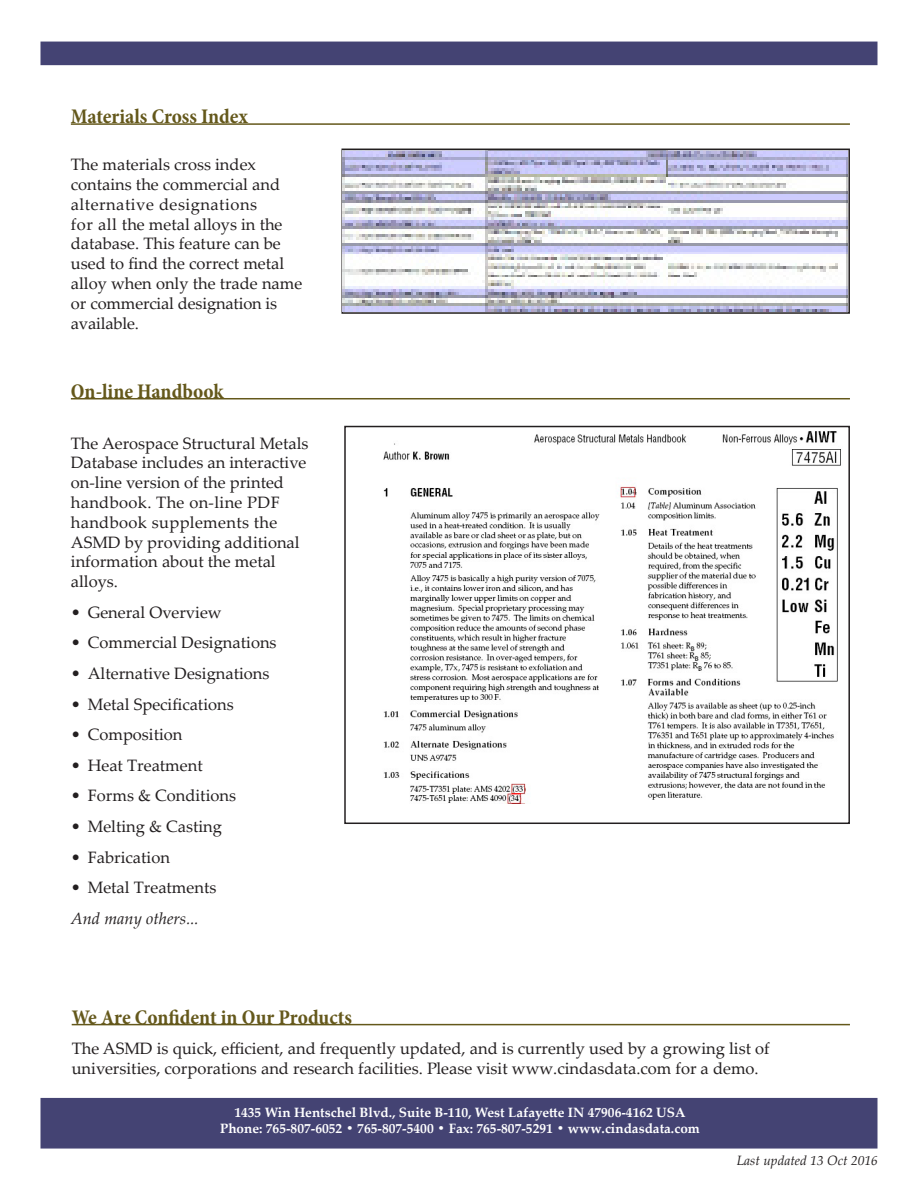
<style>
.page{position:relative;width:918px;height:1188px;background:#fff}
.page>*{position:absolute;margin:0;border:0;box-sizing:border-box;transform-origin:0 0}
.heading{font:700 condensed 21px "Minion Pro";color:#64581b}
.paragraph{font:16.5px/19.8px "Palatino Linotype";color:#231f20}
.list{font:16.5px "Palatino Linotype";color:#231f20}
.list-2{font:italic 16.5px "Palatino Linotype";color:#231f20}
.t1{font:700 13.5px/16.2px "Palatino Linotype";color:#fff;text-align:center}
.t2{font:italic 13.5px "Palatino Linotype";color:#231f20}
</style>
<div class="page">
<div style="left:40px;top:1098px;width:838px;height:51px;background:#444373;border:2px solid #444373"></div>
<div style="left:40px;top:42px;width:838px;height:23px;background:#444373"></div>
<img style="left:351px;top:425px;width:499px;height:378px">
<div style="left:344px;top:426px;width:506px;height:398px;border:2px solid #231f20"></div>
<div style="left:341px;top:149px;width:509px;height:165px;border:2px solid #231f20"></div>
<hr style="left:71px;top:123px;width:779px;height:2px;background:#64581b">
<hr style="left:71px;top:398px;width:779px;height:1px;background:#64581b">
<hr style="left:72px;top:1024px;width:778px;height:1px;background:#64581b">
<img style="left:343px;top:150px;width:505px;height:162px">
<p class="heading" style="left:71px;top:102px;width:179px">Materials Cross Index</p>
<p class="paragraph" style="left:71px;top:154px;width:233px">The materials cross index contains the commercial and alternative designations<br>for all the metal alloys in the database. This feature can be used to find the correct metal alloy when only the trade name or commercial designation is available.</p>
<p class="heading" style="left:71px;top:377px;width:154px">On-line Handbook</p>
<p class="paragraph" style="left:71px;top:432px;width:239px">The Aerospace Structural Metals<br>Database includes an interactive on-line version of the printed handbook. The on-line PDF handbook supplements the<br>ASMD by providing additional information about the metal alloys.</p>
<p class="list" style="left:71px;top:600px;width:152px">• General Overview</p>
<p class="list" style="left:71px;top:631px;width:207px">• Commercial Designations</p>
<p class="list" style="left:71px;top:662px;width:200px">• Alternative Designations</p>
<p class="list" style="left:71px;top:692px;width:164px">• Metal Specifications</p>
<p class="list" style="left:71px;top:723px;width:113px">• Composition</p>
<p class="list" style="left:71px;top:753px;width:133px">• Heat Treatment</p>
<p class="list" style="left:71px;top:784px;width:167px">• Forms &amp; Conditions</p>
<p class="list" style="left:71px;top:815px;width:153px">• Melting &amp; Casting</p>
<p class="list" style="left:71px;top:845px;width:101px">• Fabrication</p>
<p class="list" style="left:71px;top:876px;width:147px">• Metal Treatments</p>
<p class="list-2" style="left:71px;top:906px;width:129px">And many others...</p>
<p class="heading" style="left:72px;top:1003px;width:282px">We Are Confident in Our Products</p>
<p class="paragraph" style="left:72px;top:1038px;width:700px">The ASMD is quick, efficient, and frequently updated, and is currently used by a growing list of universities, corporations and research facilities. Please visit www.cindasdata.com for a demo.</p>
<p class="t1" style="left:220px;top:1104px;width:481px">1435 Win Hentschel Blvd., Suite B-110, West Lafayette IN 47906-4162 USA<br>Phone: 765-807-6052 • 765-807-5400 • Fax: 765-807-5291 • www.cindasdata.com</p>
<p class="t2" style="left:737px;top:1151px;width:143px">Last updated 13 Oct 2016</p>
</div>
